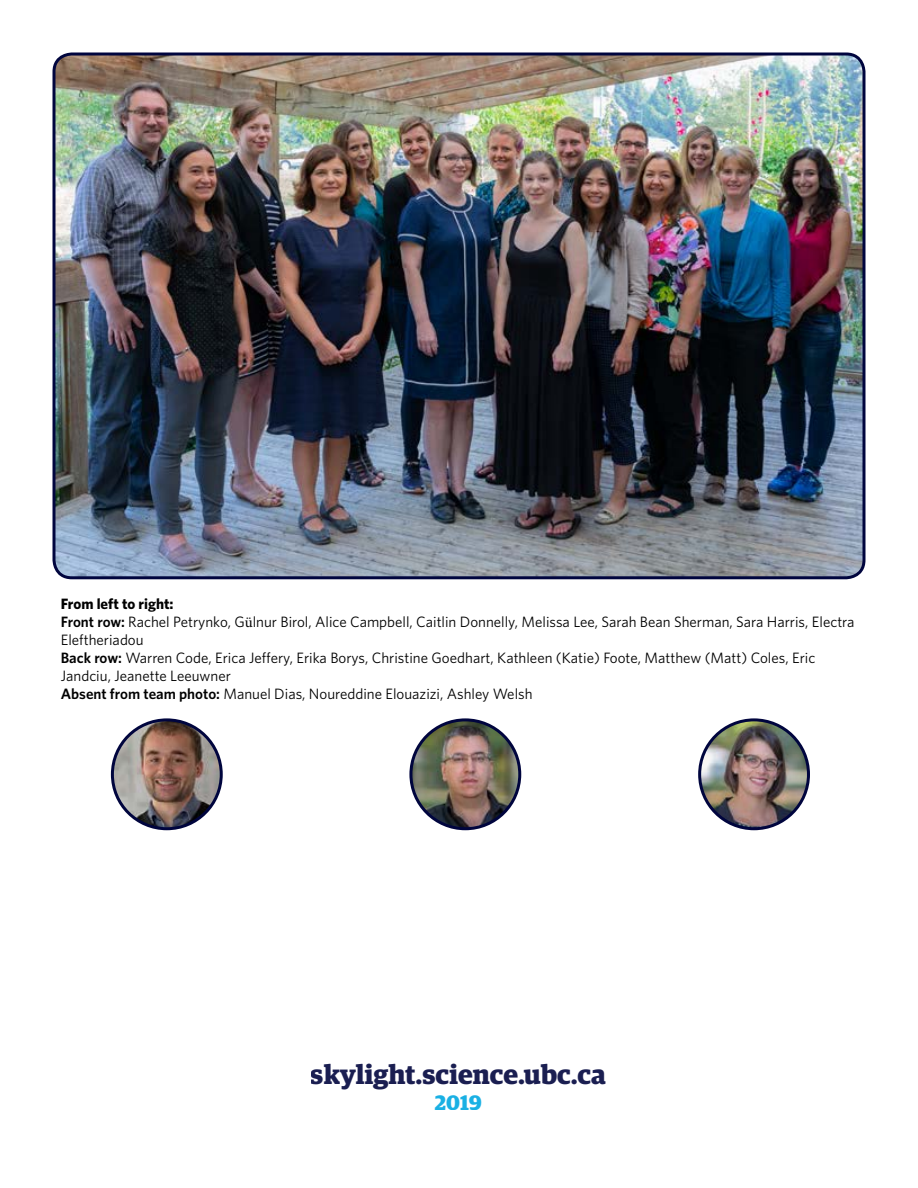
<style>
.page{position:relative;width:918px;height:1188px;background:#fff}
.page>*{position:absolute;margin:0;border:0;box-sizing:border-box;transform-origin:0 0}
.t1{font:700 27px "Guardian Egyp";color:#00053e}
.t2{font:700 21px "Guardian Egyp";color:#00a8e1}
.t3{font:15px/18px "Whitney";color:#000}
.s1{font-weight:700}
.s2{font-weight:600}
.s3{font-family:"Minion Pro"}
</style>
<div class="page">
<img style="left:54px;top:54px;width:810px;height:524px">
<div style="left:53px;top:52px;width:812px;height:527px;border:3px solid #00053e;border-radius:18px"></div>
<img style="left:112px;top:721px;width:109px;height:107px">
<div style="left:111px;top:718px;width:112px;height:112px;border:3px solid #00053e;border-radius:50%"></div>
<img style="left:700px;top:720px;width:108px;height:109px;border-radius:54px">
<div style="left:698px;top:718px;width:112px;height:112px;border:3px solid #00053e;border-radius:50%"></div>
<img style="left:411px;top:720px;width:109px;height:109px;border-radius:54px">
<div style="left:409px;top:718px;width:112px;height:112px;border:3px solid #00053e;border-radius:50%"></div>
<p class="t3" style="left:61px;top:594px;width:795px"><span class="s1">From left to right:<br></span><span class="s2">Front row:</span> Rachel Petrynko, G<span class="s3">ü</span>lnur Birol, Alice Campbell, Caitlin Donnelly, Melissa Lee, Sarah Bean Sherman, Sara Harris, Electra Eleftheriadou<br><span class="s2">Back row:</span> Warren Code, Erica Jeffery, Erika Borys, Christine Goedhart, Kathleen (Katie) Foote, Matthew (Matt) Coles, Eric Jandciu, Jeanette Leeuwner<br><span class="s2">Absent from team photo:</span> Manuel Dias, Noureddine Elouazizi, Ashley Welsh</p>
<h1 class="t1" style="left:311px;top:1054px;width:297px">skylight.science.ubc.ca</h1>
<h2 class="t2" style="left:435px;top:1086px;width:48px">2019</h2>
</div>
